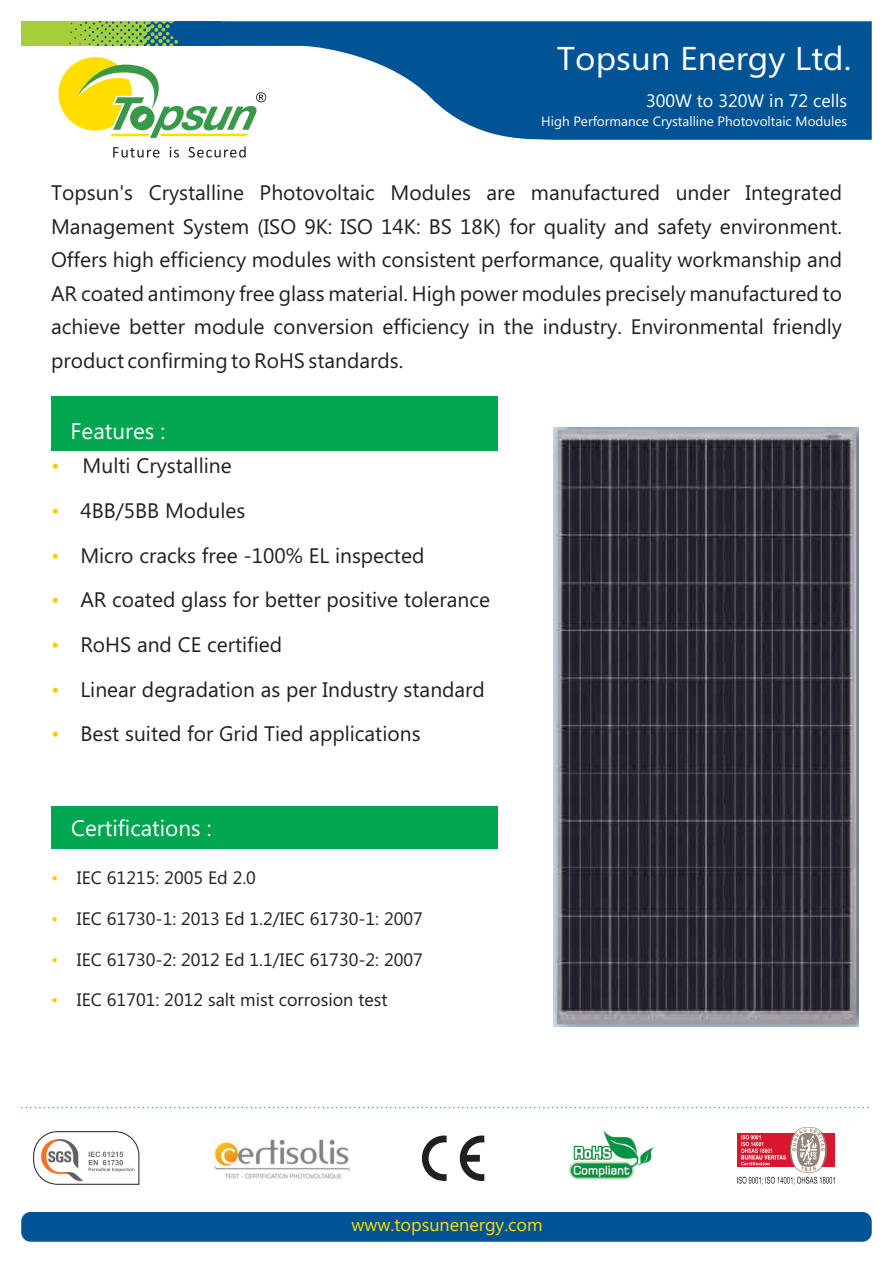
<style>
.page{position:relative;width:893px;height:1263px;background:#fff}
.page>*{position:absolute;margin:0;border:0;box-sizing:border-box;transform-origin:0 0}
.t1{font:33px "Ebrima";color:#fff;scale:1.06 1}
.t2{font:22.5px "Ebrima";color:#fff}
.t3{font:21px/44.7px "Ebrima";color:#231f20;text-align:justify}
.t4{font:21px/44.7px "Ebrima";color:#ffcb04;text-align:justify}
.t5{font:18px "Ebrima";color:#231f20}
.t6{font:18px "Ebrima";color:#ffde00}
.t7{font:18px "Ebrima";color:#fff}
.t8{font:18px "Ebrima";color:#ffcb04}
.t9{font:13.5px "Ebrima";color:#fff}
</style>
<div class="page">
<svg style="left:220px;top:21px;width:652px;height:119px;fill:#005496"></svg>
<div style="left:21px;top:21px;width:199px;height:25px;background:#a6ce39"></div>
<svg style="left:69px;top:21px;width:151px;height:25px"></svg>
<svg style="left:21px;top:1107px;width:848px;height:1px"></svg>
<div style="left:51px;top:806px;width:447px;height:42px;background:#00a650"></div>
<div style="left:51px;top:396px;width:447px;height:55px;background:#00a650"></div>
<img style="left:569px;top:1130px;width:85px;height:50px">
<svg style="left:33px;top:1131px;width:107px;height:54px"></svg>
<div style="left:21px;top:1212px;width:851px;height:30px;background:#005496;border-radius:9px"></div>
<svg style="left:737px;top:1128px;width:98px;height:57px"></svg>
<svg style="left:58px;top:54px;width:208px;height:84px"></svg>
<svg style="left:113px;top:146px;width:133px;height:12px"></svg>
<svg style="left:422px;top:1135px;width:25px;height:46px"></svg>
<svg style="left:460px;top:1135px;width:24px;height:46px"></svg>
<img style="left:214px;top:1139px;width:136px;height:40px">
<img style="left:553px;top:427px;width:305px;height:599px">
<h1 class="t1" style="left:557px;top:46px;width:279px">Topsun Energy Ltd.</h1>
<p class="t7" style="left:646px;top:94px;width:203px">300W to 320W in 72 cells</p>
<p class="t9" style="left:541px;top:116px;width:307px">High Performance Crystalline Photovoltaic Modules</p>
<p class="t3" style="left:51px;top:178px;width:792px;line-height:33.5px">Topsun's Crystalline Photovoltaic Modules are manufactured under Integrated Management System (ISO 9K: ISO 14K: BS 18K) for quality and safety environment.<br>Offers high efficiency modules with consistent performance, quality workmanship and AR coated antimony free glass material. High power modules precisely manufactured to achieve better module conversion efficiency in the industry. Environmental friendly product confirming to RoHS standards.</p>
<p class="t2" style="left:71px;top:422px;width:96px">Features :</p>
<p class="t4" style="left:51px;top:445px;width:10px">• • • • • • •</p>
<p class="t3" style="left:80px;top:445px;width:411px;text-align:left">Multi Crystalline<br>4BB/5BB Modules<br>Micro cracks free -100% EL inspected<br>AR coated glass for better positive tolerance<br>RoHS and CE certified<br>Linear degradation as per Industry standard<br>Best suited for Grid Tied applications</p>
<p class="t8" style="left:51px;top:871px;width:9px">•</p>
<p class="t8" style="left:51px;top:912px;width:9px">•</p>
<p class="t8" style="left:51px;top:952px;width:9px">•</p>
<p class="t8" style="left:51px;top:993px;width:9px">•</p>
<p class="t2" style="left:71px;top:820px;width:142px">Certifications :</p>
<p class="t5" style="left:77px;top:871px;width:181px">IEC 61215: 2005 Ed 2.0</p>
<p class="t5" style="left:77px;top:912px;width:347px">IEC 61730-1: 2013 Ed 1.2/IEC 61730-1: 2007</p>
<p class="t5" style="left:77px;top:952px;width:347px">IEC 61730-2: 2012 Ed 1.1/IEC 61730-2: 2007</p>
<p class="t5" style="left:77px;top:993px;width:312px">IEC 61701: 2012 salt mist corrosion test</p>
<p class="t6" style="left:352px;top:1218px;width:193px">www.topsunenergy.com</p>
</div>
